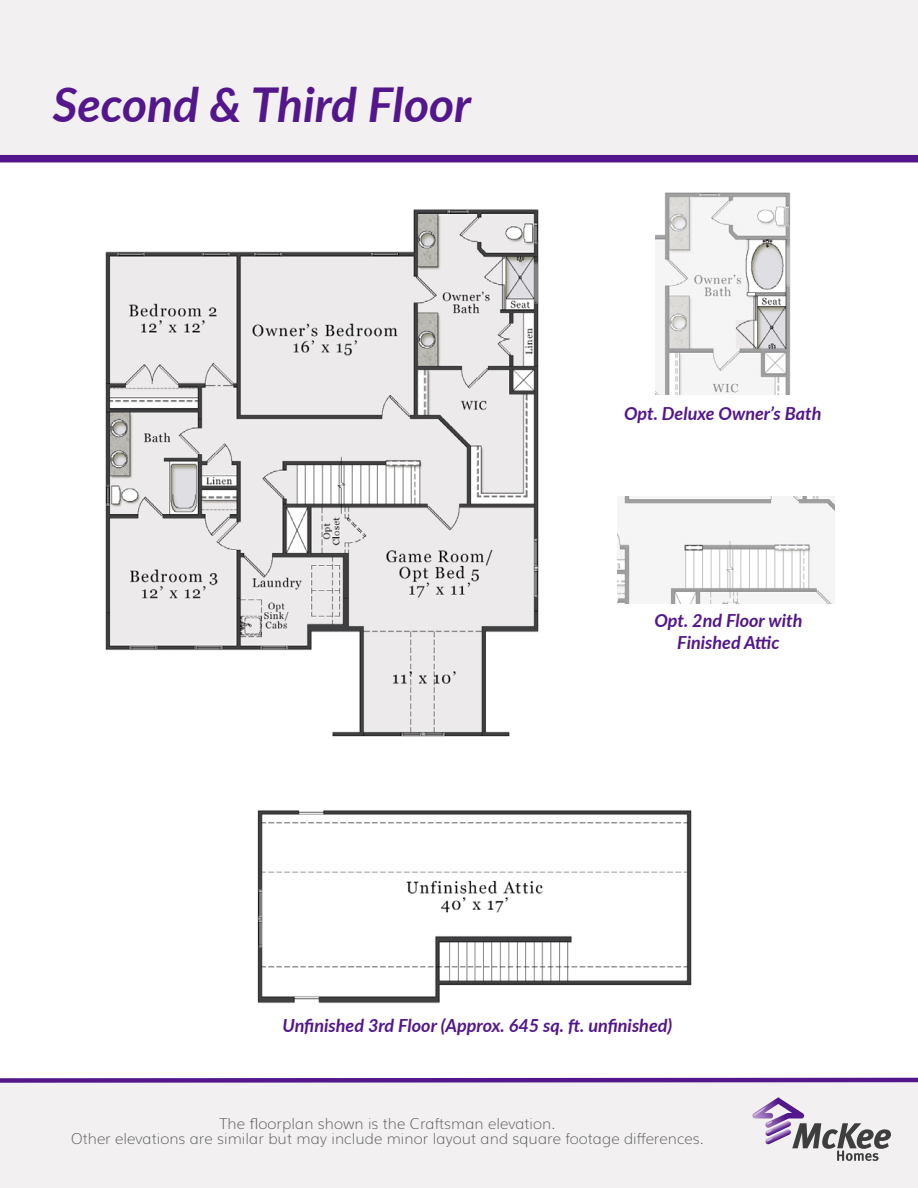
<style>
.page{position:relative;width:918px;height:1188px;background:#fff}
.page>*{position:absolute;margin:0;border:0;box-sizing:border-box;transform-origin:0 0}
.t1{font:italic 700 48px "Lato";color:#53168b}
.t2{font:italic 700 18px/21.6px "Lato";color:#53168b;text-align:center}
.Disclaimer{font:200 15px "Muli";color:#57585a}
</style>
<div class="page">
<div style="left:0;top:0;width:918px;height:156px;background:#f2f0f1"></div>
<div style="left:0;top:1081px;width:918px;height:107px;background:#f2f0f1"></div>
<div style="left:0;top:155px;width:918px;height:7px;background:#53168b"></div>
<svg style="left:0;top:1077px;width:918px;height:6px;background:#7c4ea6"></svg>
<svg style="left:752px;top:1097px;width:139px;height:64px"></svg>
<img style="left:105px;top:209px;width:434px;height:528px">
<img style="left:617px;top:496px;width:217px;height:107px">
<img style="left:655px;top:192px;width:136px;height:203px">
<img style="left:257px;top:810px;width:435px;height:194px">
<p class="t1" style="left:53px;top:69px;width:420px">Second &amp; Third Floor</p>
<p class="t2" style="left:624px;top:402px;width:199px">Opt. Deluxe Owner’s Bath</p>
<p class="t2" style="left:654px;top:609px;width:150px">Opt. 2nd Floor with<br>Finished Attic</p>
<p class="t2" style="left:283px;top:1014px;width:391px">Unfinished 3rd Floor (Approx. 645 sq. ft. unfinished)</p>
<p class="Disclaimer" style="left:220px;top:1112px;width:337px">The floorplan shown is the Craftsman elevation.</p>
<p class="Disclaimer" style="left:71px;top:1127px;width:634px">Other elevations are similar but may include minor layout and square footage differences.</p>
</div>
